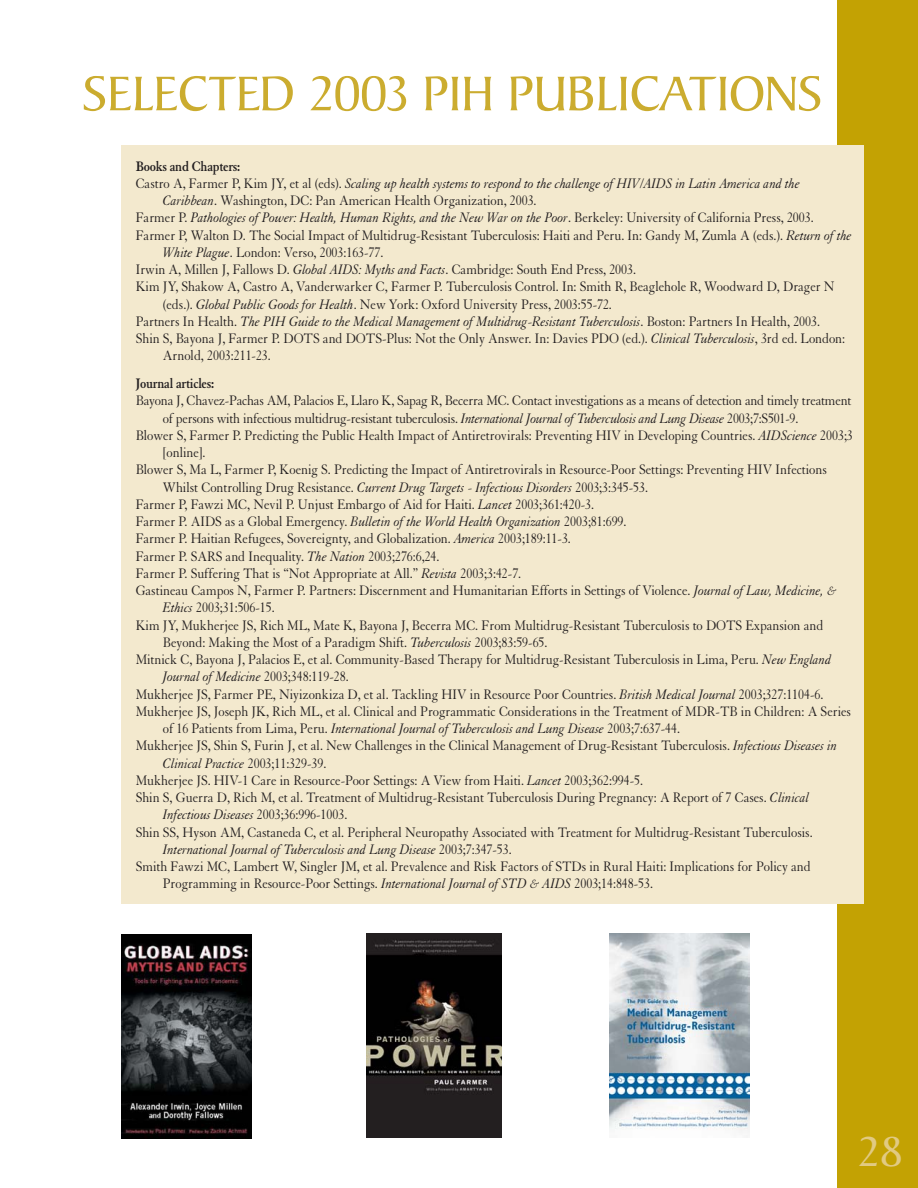
<style>
.page{position:relative;width:918px;height:1188px;background:#fff}
.page>*{position:absolute;margin:0;border:0;box-sizing:border-box;transform-origin:0 0}
.t1{font:52.5px "Baker Signet";letter-spacing:-.015em;color:#cbac2f}
.t2{font:45px "Baker Signet";color:#e1ca83}
.t3{font:15px "Granjon";letter-spacing:-.005em;color:#231f20;scale:.9 1}
.t4{font:italic 15px "Granjon";letter-spacing:-.005em;color:#231f20;scale:.9 1}
.t5{font:700 15px "Granjon";letter-spacing:-.02em;color:#231f20;scale:.9 1}
.s1{font-style:normal}
.s2{font-style:italic}
</style>
<div class="page">
<div style="left:837px;top:0;width:81px;height:1188px;background:#c3a203"></div>
<div style="left:122px;top:145px;width:742px;height:759px;background:#f3e9ce"></div>
<img style="left:122px;top:935px;width:130px;height:203px">
<img style="left:366px;top:934px;width:136px;height:204px">
<img style="left:609px;top:934px;width:140px;height:198px">
<h1 class="t1" style="left:82px;top:74px;width:742px">SELECTED 2003 PIH PUBLICATIONS</h1>
<p class="t5" style="left:136px;top:160px;width:118px">Books and Chapters:</p>
<p class="t4" style="left:136px;top:178px;width:740px"><span class="s1">Castro A, Farmer P, Kim JY, et al (eds).</span> Scaling up health systems to respond to the challenge of HIV/AIDS in Latin America and the</p>
<p class="t3" style="left:163px;top:195px;width:417px"><span class="s2">Caribbean</span>. Washington, DC: Pan American Health Organization, 2003.</p>
<p class="t4" style="left:136px;top:213px;width:755px"><span class="s1">Farmer P.</span> Pathologies of Power: Health, Human Rights, and the New War on the Poor<span class="s1">. Berkeley: University of California Press, 2003.</span></p>
<p class="t3" style="left:136px;top:229px;width:797px">Farmer P, Walton D. The Social Impact of Multidrug-Resistant Tuberculosis: Haiti and Peru. In: Gandy M, Zumla A (eds.). <span class="s2">Return of the</span></p>
<p class="t3" style="left:163px;top:247px;width:247px"><span class="s2">White Plague</span>. London: Verso, 2003:163-77.</p>
<p class="t3" style="left:136px;top:264px;width:558px">Irwin A, Millen J, Fallows D. <span class="s2">Global AIDS: Myths and Facts</span>. Cambridge: South End Press, 2003.</p>
<p class="t3" style="left:136px;top:281px;width:778px">Kim JY, Shakow A, Castro A, Vanderwarker C, Farmer P. Tuberculosis Control. In: Smith R, Beaglehole R, Woodward D, Drager N</p>
<p class="t3" style="left:163px;top:298px;width:501px">(eds.). <span class="s2">Global Public Goods for Health</span>. New York: Oxford University Press, 2003:55-72.</p>
<p class="t4" style="left:136px;top:316px;width:762px"><span class="s1">Partners In Health.</span> The PIH Guide to the Medical Management of Multidrug-Resistant Tuberculosis<span class="s1">. Boston: Partners In Health, 2003.</span></p>
<p class="t3" style="left:136px;top:333px;width:790px">Shin S, Bayona J, Farmer P. DOTS and DOTS-Plus: Not the Only Answer. In: Davies PDO (ed.). <span class="s2">Clinical Tuberculosis</span>, 3rd ed. London:</p>
<p class="t3" style="left:163px;top:350px;width:122px">Arnold, 2003:211-23.</p>
<p class="t5" style="left:136px;top:378px;width:89px">Journal articles:</p>
<p class="t3" style="left:136px;top:395px;width:797px">Bayona J, Chavez-Pachas AM, Palacios E, Llaro K, Sapag R, Becerra MC. Contact investigations as a means of detection and timely treatment</p>
<p class="t3" style="left:163px;top:412px;width:708px">of persons with infectious multidrug-resistant tuberculosis. <span class="s2">International Journal of Tuberculosis and Lung Disease</span> 2003;7:S501-9.</p>
<p class="t3" style="left:136px;top:430px;width:798px">Blower S, Farmer P. Predicting the Public Health Impact of Antiretrovirals: Preventing HIV in Developing Countries. <span class="s2">AIDScience</span> 2003;3</p>
<p class="t3" style="left:163px;top:447px;width:49px">[online].</p>
<p class="t3" style="left:136px;top:464px;width:770px">Blower S, Ma L, Farmer P, Koenig S. Predicting the Impact of Antiretrovirals in Resource-Poor Settings: Preventing HIV Infections</p>
<p class="t3" style="left:163px;top:481px;width:541px">Whilst Controlling Drug Resistance. <span class="s2">Current Drug Targets - Infectious Disorders</span> 2003;3:345-53.</p>
<p class="t3" style="left:136px;top:499px;width:511px">Farmer P, Fawzi MC, Nevil P. Unjust Embargo of Aid for Haiti. <span class="s2">Lancet</span> 2003;361:420-3.</p>
<p class="t3" style="left:136px;top:516px;width:547px">Farmer P. AIDS as a Global Emergency. <span class="s2">Bulletin of the World Health Organization</span> 2003;81:699.</p>
<p class="t3" style="left:136px;top:533px;width:485px">Farmer P. Haitian Refugees, Sovereignty, and Globalization. <span class="s2">America</span> 2003;189:11-3.</p>
<p class="t3" style="left:136px;top:550px;width:339px">Farmer P. SARS and Inequality. <span class="s2">The Nation</span> 2003;276:6,24.</p>
<p class="t3" style="left:136px;top:568px;width:430px">Farmer P. Suffering That is “Not Appropriate at All.” <span class="s2">Revista</span> 2003;3:42-7.</p>
<p class="t3" style="left:136px;top:585px;width:780px">Gastineau Campos N, Farmer P. Partners: Discernment and Humanitarian Efforts in Settings of Violence. <span class="s2">Journal of Law, Medicine, &amp;</span></p>
<p class="t3" style="left:163px;top:602px;width:126px"><span class="s2">Ethics</span> 2003;31:506-15.</p>
<p class="t3" style="left:136px;top:619px;width:766px">Kim JY, Mukherjee JS, Rich ML, Mate K, Bayona J, Becerra MC. From Multidrug-Resistant Tuberculosis to DOTS Expansion and</p>
<p class="t3" style="left:163px;top:637px;width:429px">Beyond: Making the Most of a Paradigm Shift. <span class="s2">Tuberculosis</span> 2003;83:59-65.</p>
<p class="t3" style="left:136px;top:654px;width:774px">Mitnick C, Bayona J, Palacios E, et al. Community-Based Therapy for Multidrug-Resistant Tuberculosis in Lima, Peru. <span class="s2">New England</span></p>
<p class="t4" style="left:163px;top:672px;width:208px">Journal of Medicine <span class="s1">2003;348:119-28.</span></p>
<p class="t3" style="left:136px;top:688px;width:766px">Mukherjee JS, Farmer PE, Niyizonkiza D, et al. Tackling HIV in Resource Poor Countries. <span class="s2">British Medical Journal</span> 2003;327:1104-6.</p>
<p class="t3" style="left:136px;top:706px;width:796px">Mukherjee JS, Joseph JK, Rich ML, et al. Clinical and Programmatic Considerations in the Treatment of MDR-TB in Children: A Series</p>
<p class="t4" style="left:163px;top:723px;width:576px"><span class="s1">of 16 Patients from Lima, Peru.</span> International Journal of Tuberculosis and Lung Disease <span class="s1">2003;7:637-44.</span></p>
<p class="t3" style="left:136px;top:740px;width:781px">Mukherjee JS, Shin S, Furin J, et al. New Challenges in the Clinical Management of Drug-Resistant Tuberculosis. <span class="s2">Infectious Diseases in</span></p>
<p class="t4" style="left:163px;top:758px;width:183px">Clinical Practice <span class="s1">2003;11:329-39.</span></p>
<p class="t3" style="left:136px;top:775px;width:565px">Mukherjee JS. HIV-1 Care in Resource-Poor Settings: A View from Haiti. <span class="s2">Lancet</span> 2003;362:994-5.</p>
<p class="t3" style="left:136px;top:792px;width:750px">Shin S, Guerra D, Rich M, et al. Treatment of Multidrug-Resistant Tuberculosis During Pregnancy: A Report of 7 Cases. <span class="s2">Clinical</span></p>
<p class="t4" style="left:163px;top:810px;width:207px">Infectious Diseases <span class="s1">2003;36:996-1003.</span></p>
<p class="t3" style="left:136px;top:826px;width:754px">Shin SS, Hyson AM, Castaneda C, et al. Peripheral Neuropathy Associated with Treatment for Multidrug-Resistant Tuberculosis.</p>
<p class="t4" style="left:163px;top:844px;width:389px">International Journal of Tuberculosis and Lung Disease <span class="s1">2003;7:347-53.</span></p>
<p class="t3" style="left:136px;top:861px;width:752px">Smith Fawzi MC, Lambert W, Singler JM, et al. Prevalence and Risk Factors of STDs in Rural Haiti: Implications for Policy and</p>
<p class="t3" style="left:163px;top:878px;width:546px">Programming in Resource-Poor Settings. <span class="s2">International Journal of STD &amp; AIDS</span> 2003;14:848-53.</p>
<h2 class="t2" style="left:859px;top:1135px;width:46px">28</h2>
</div>
